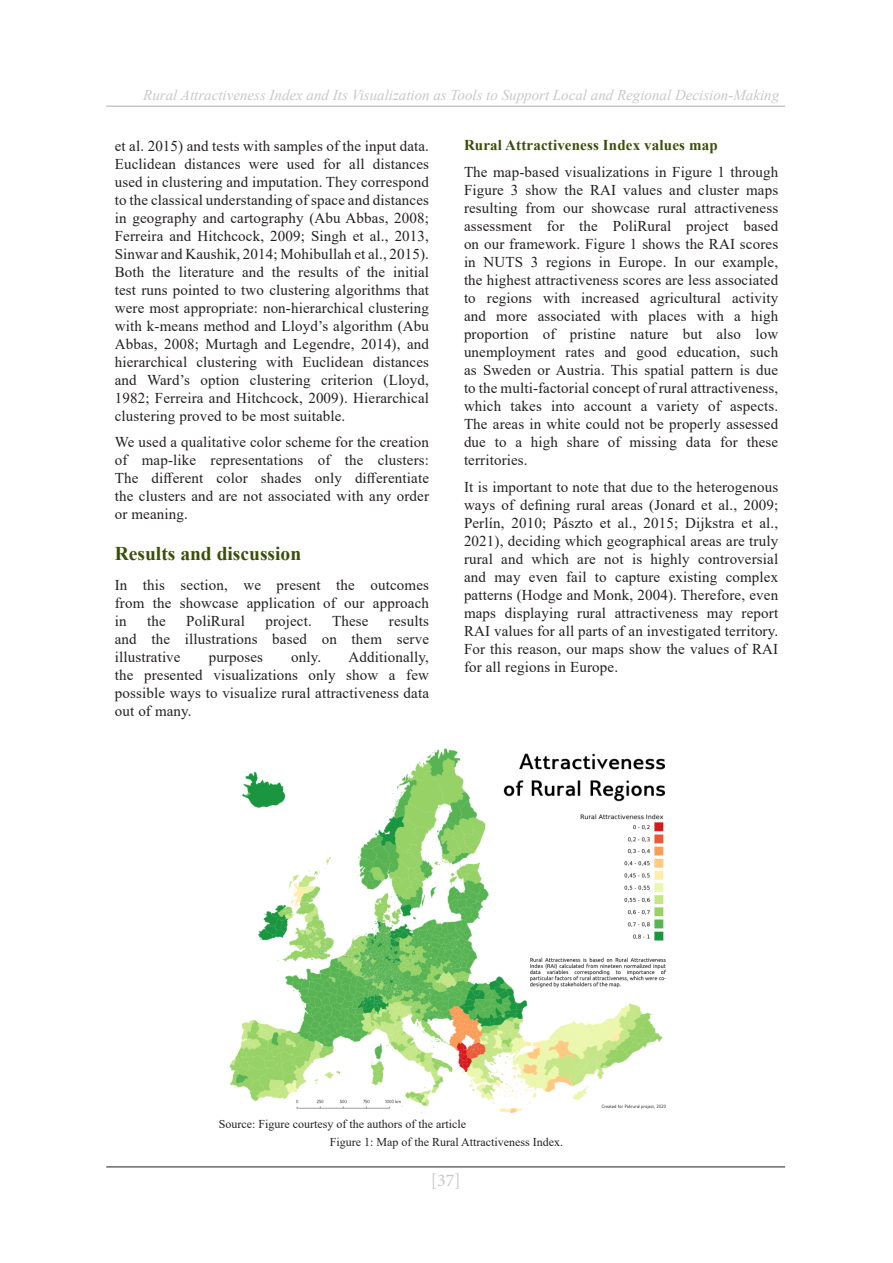
<style>
.page{position:relative;width:893px;height:1263px;background:#fff}
.page>*{position:absolute;margin:0;border:0;box-sizing:border-box;transform-origin:0 0}
.menší_nadpisy_článku{font:700 19.5px "Times New Roman";color:#394f0a}
.t1{font:18px "Minion Pro";color:#c7c8ca}
.odstavec{font:15px/18px "Times New Roman";letter-spacing:.01em;color:#231f20;text-align:justify}
.t2{font:italic 15px "Times New Roman";color:#c7c8ca}
.nadpisy_3_úrovně{font:700 15px "Times New Roman";letter-spacing:.01em;color:#394f0a}
.popisky_grafů-figures{font:12px "Times New Roman";color:#231f20}
</style>
<div class="page">
<hr style="left:106px;top:1166px;width:679px;height:1px;background:#231f20">
<hr style="left:106px;top:105px;width:679px;height:2px;background:#c7c8ca">
<img style="left:229px;top:855px;width:437px;height:259px">
<img style="left:242px;top:748px;width:423px;height:107px">
<p class="t2" style="left:143px;top:85px;width:637px">Rural Attractiveness Index and Its Visualization as Tools to Support Local and Regional Decision-Making</p>
<p class="odstavec" style="left:115px;top:136px;width:316px">et al. 2015) and tests with samples of the input data.<br>Euclidean distances were used for all distances used in clustering and imputation. They correspond to the classical understanding of space and distances in geography and cartography (Abu Abbas, 2008; Ferreira and Hitchcock, 2009; Singh et al., 2013, Sinwar and Kaushik, 2014; Mohibullah et al., 2015).<br>Both the literature and the results of the initial test runs pointed to two clustering algorithms that were most appropriate: non-hierarchical clustering with k-means method and Lloyd’s algorithm (Abu Abbas, 2008; Murtagh and Legendre, 2014), and hierarchical clustering with Euclidean distances and Ward’s option clustering criterion (Lloyd, 1982; Ferreira and Hitchcock, 2009). Hierarchical clustering proved to be most suitable.</p>
<p class="odstavec" style="left:115px;top:433px;width:316px">We used a qualitative color scheme for the creation of map-like representations of the clusters:<br>The different color shades only differentiate the clusters and are not associated with any order or meaning.</p>
<p class="menší_nadpisy_článku" style="left:115px;top:539px;width:188px">Results and discussion</p>
<p class="odstavec" style="left:115px;top:576px;width:316px">In this section, we present the outcomes from the showcase application of our approach in</p>
<p class="nadpisy_3_úrovně" style="left:464px;top:135px;width:255px">Rural Attractiveness Index values map</p>
<p class="odstavec" style="left:464px;top:162px;width:316px">The map-based visualizations in Figure 1 through Figure 3 show the RAI values and cluster maps resulting from our showcase rural attractiveness assessment for the PoliRural project based on our framework. Figure 1 shows the RAI scores in NUTS 3 regions in Europe. In our example, the highest attractiveness scores are less associated to regions with increased agricultural activity and more associated with places with a high proportion of pristine nature but also low unemployment rates and good education, such as Sweden or Austria. This spatial pattern is due to the multi-factorial concept of rural attractiveness, which takes into account a variety of aspects.<br>The areas in white could not be properly assessed due to a high share of missing data for these territories.</p>
<p class="odstavec" style="left:464px;top:477px;width:316px">It is important to note that due to the heterogenous ways of defining rural areas (Jonard et al., 2009; Perlín, 2010; Pászto et al., 2015; Dijkstra et al., 2021), deciding which geographical areas are truly rural and which are not is highly controversial and may even fail to capture existing complex patterns (Hodge and Monk, 2004). Therefore, even maps displaying rural attractiveness may report RAI values for all parts of an investigated territory.<br>For this reason, our maps show the values of RAI for all regions in Europe.</p>
<p class="odstavec" style="left:147px;top:612px;width:20px">the</p>
<p class="odstavec" style="left:186px;top:612px;width:60px">PoliRural</p>
<p class="odstavec" style="left:265px;top:612px;width:48px">project.</p>
<p class="odstavec" style="left:332px;top:612px;width:38px">These</p>
<p class="odstavec" style="left:115px;top:612px;width:316px;text-indent:274px">results and the illustrations based on them serve illustrative</p>
<p class="odstavec" style="left:115px;top:648px;width:316px;text-indent:234px">Additionally, the presented visualizations only show a few possible ways to visualize rural attractiveness data out of many.</p>
<p class="odstavec" style="left:209px;top:648px;width:56px">purposes</p>
<p class="odstavec" style="left:291px;top:648px;width:32px">only.</p>
<p class="popisky_grafů-figures" style="left:219px;top:1115px;width:249px">Source: Figure courtesy of the authors of the article</p>
<p class="popisky_grafů-figures" style="left:330px;top:1134px;width:235px">Figure 1: Map of the Rural Attractiveness Index.</p>
<p class="t1" style="left:431px;top:1168px;width:31px">[37]</p>
</div>
